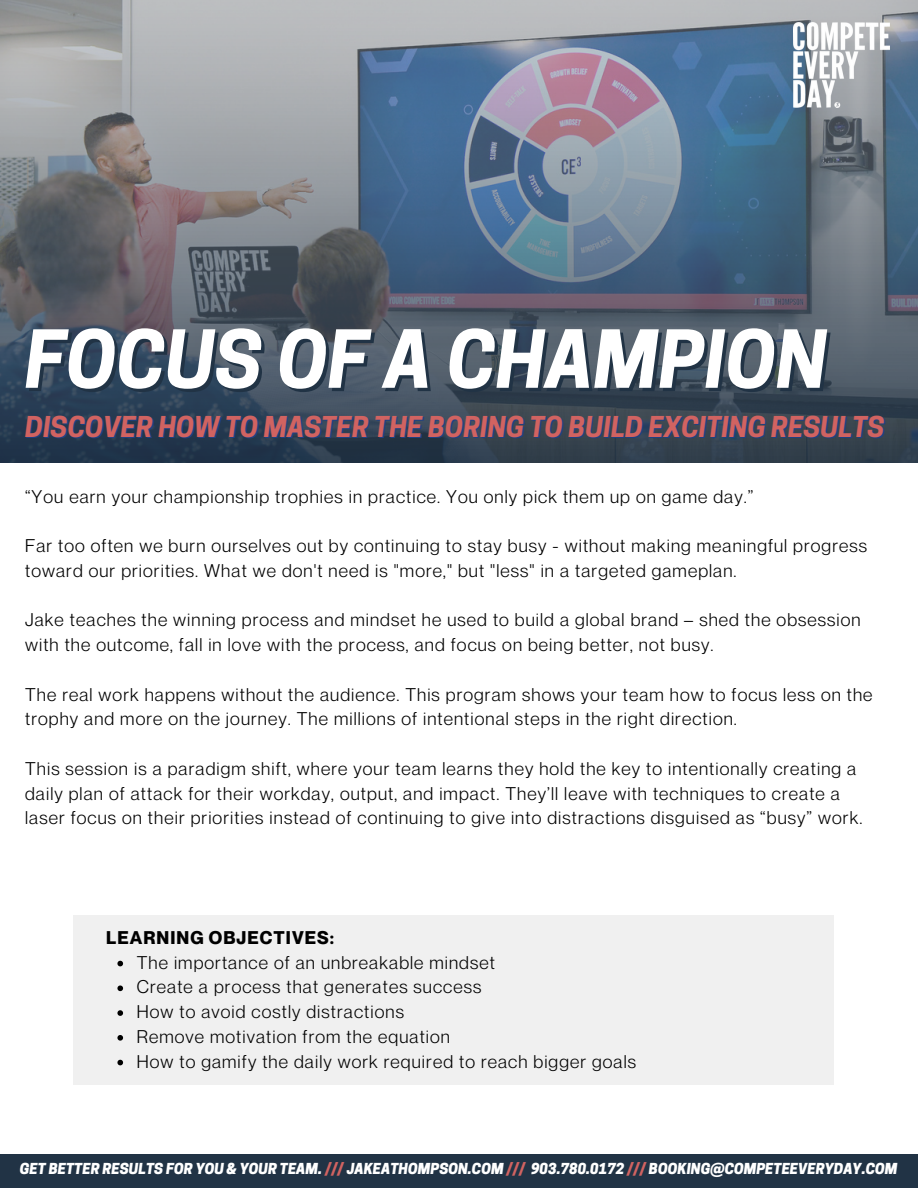
<style>
.page{position:relative;width:918px;height:1188px;background:#fff}
.page>*{position:absolute;margin:0;border:0;box-sizing:border-box;transform-origin:0 0}
.t1{font:italic 700 75px "Cooper Hewitt";color:#fff}
.t2{font:italic 700 27px "Cooper Hewitt";color:#d16361}
.t3{font:18px/24.8px "Neue Montreal";letter-spacing:.06em;color:#000}
.t4{font:700 18px "Neue Montreal";letter-spacing:.06em;color:#000}
.t5{font:italic 800 14.25px "Cooper Hewitt";color:#fff}
.s1{color:#d16361}
</style>
<div class="page">
<div style="left:0;top:1154px;width:918px;height:34px;background:#213345"></div>
<svg style="left:0;top:0;width:918px;height:463px;background:#637080"></svg>
<img style="left:793px;top:23px;width:97px;height:84px">
<div style="left:73px;top:915px;width:761px;height:169px;background:#f0f0f0"></div>
<svg style="left:117px;top:961px;width:6px;height:5px"></svg>
<svg style="left:117px;top:986px;width:6px;height:5px"></svg>
<svg style="left:117px;top:1010px;width:6px;height:6px"></svg>
<svg style="left:117px;top:1035px;width:6px;height:6px"></svg>
<svg style="left:117px;top:1060px;width:6px;height:5px"></svg>
<p class="t1" style="left:25px;top:332px;width:804px">FOCUS OF A CHAMPION</p>
<p class="t2" style="left:25px;top:416px;width:861px">DISCOVER HOW TO MASTER THE BORING TO BUILD EXCITING RESULTS</p>
<p class="t3" style="left:25px;top:484px;width:730px">“You earn your championship trophies in practice. You only pick them up on game day.”</p>
<p class="t3" style="left:25px;top:533px;width:843px">Far too often we burn ourselves out by continuing to stay busy - without making meaningful progress toward our priorities. What we don't need is "more," but "less" in a targeted gameplan.</p>
<p class="t3" style="left:25px;top:607px;width:837px">Jake teaches the winning process and mindset he used to build a global brand – shed the obsession with the outcome, fall in love with the process, and focus on being better, not busy.</p>
<p class="t3" style="left:25px;top:682px;width:849px">The real work happens without the audience. This program shows your team how to focus less on the trophy and more on the journey. The millions of intentional steps in the right direction.</p>
<p class="t3" style="left:25px;top:756px;width:839px">This session is a paradigm shift, where your team learns they hold the key to intentionally creating a daily plan of attack for their workday, output, and impact. They’ll leave with techniques to create a laser focus on their priorities instead of continuing to give into distractions disguised as “busy” work.</p>
<p class="t4" style="left:106px;top:926px;width:230px">LEARNING OBJECTIVES:</p>
<p class="t3" style="left:137px;top:950px;width:360px">The importance of an unbreakable mindset</p>
<p class="t3" style="left:137px;top:974px;width:346px">Create a process that generates success</p>
<p class="t3" style="left:137px;top:999px;width:269px">How to avoid costly distractions</p>
<p class="t3" style="left:137px;top:1024px;width:315px">Remove motivation from the equation</p>
<p class="t3" style="left:137px;top:1049px;width:501px">How to gamify the daily work required to reach bigger goals</p>
<p class="t5" style="left:20px;top:1163px;width:879px">GET BETTER RESULTS FOR YOU &amp; YOUR TEAM. <span class="s1">///</span> JAKEATHOMPSON.COM <span class="s1">///</span> 903.780.0172 <span class="s1">///</span> BOOKING@COMPETEEVERYDAY.COM</p>
</div>
